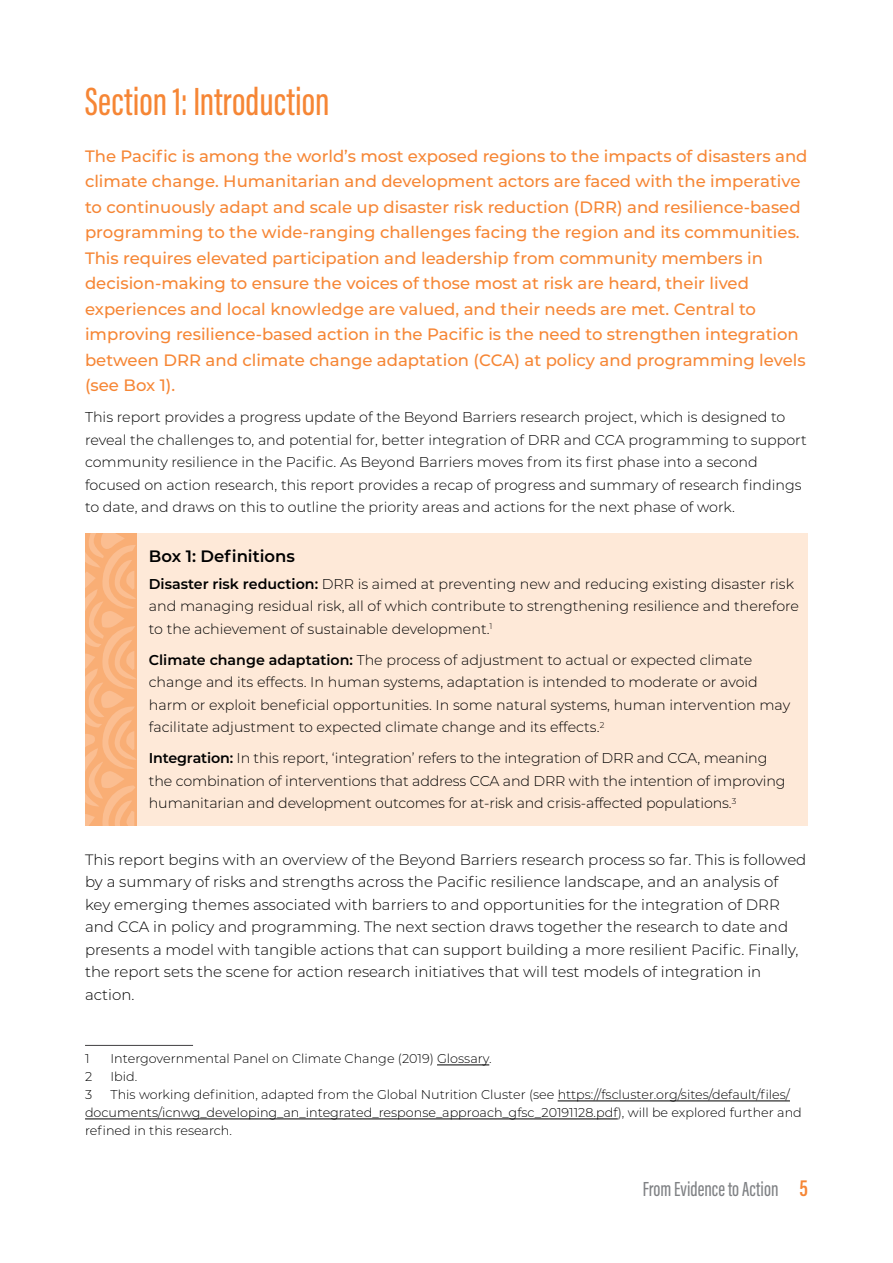
<style>
.page{position:relative;width:893px;height:1263px;background:#fff}
.page>*{position:absolute;margin:0;border:0;box-sizing:border-box;transform-origin:0 0}
.t1{font:500 40.5px "Acumin Pro Extra Cond";color:#f68635}
.t2{font:500 21px "Acumin Pro Extra Cond";color:#808285}
.t3{font:500 16.5px/25.5px "Montserrat";color:#f68635}
.t4{font:600 16.5px "Montserrat";color:#000}
.t5{font:300 15px/22.5px "Montserrat";color:#000}
.t6{font:300 14.25px/22.5px "Montserrat";color:#000}
.t7{font:300 12.75px/18px "Montserrat";color:#000}
.s1{font-weight:600}
.s2{font-weight:600;font-size:24px;color:#f68635}
</style>
<div class="page">
<hr style="left:85px;top:1045px;width:108px;height:1px;background:#414042">
<hr style="left:437px;top:1065px;width:52px;height:1px;background:#000">
<hr style="left:558px;top:1101px;width:232px;height:1px;background:#000">
<hr style="left:85px;top:1119px;width:533px;height:1px;background:#000">
<div style="left:85px;top:533px;width:723px;height:292px;background:#fee9d8"></div>
<svg style="left:85px;top:534px;width:51px;height:291px"></svg>
<h1 class="t1" style="left:85px;top:77px;width:246px">Section 1: Introduction</h1>
<p class="t3" style="left:85px;top:142px;width:724px">The Pacific is among the world’s most exposed regions to the impacts of disasters and climate change. Humanitarian and development actors are faced with the imperative to continuously adapt and scale up disaster risk reduction (DRR) and resilience-based programming to the wide-ranging challenges facing the region and its communities.<br>This requires elevated participation and leadership from community members in decision-making to ensure the voices of those most at risk are heard, their lived experiences and local knowledge are valued, and their needs are met. Central to improving resilience-based action in the Pacific is the need to strengthen integration between DRR and climate change adaptation (CCA) at policy and programming levels (see Box 1).</p>
<p class="t6" style="left:85px;top:405px;width:723px">This report provides a progress update of the Beyond Barriers research project, which is designed to reveal the challenges to, and potential for, better integration of DRR and CCA programming to support community resilience in the Pacific. As Beyond Barriers moves from its first phase into a second focused on action research, this report provides a recap of progress and summary of research findings to date, and draws on this to outline the priority areas and actions for the next phase of work.</p>
<p class="t4" style="left:149px;top:545px;width:148px">Box 1: Definitions</p>
<p class="t6" style="left:149px;top:572px;width:652px"><span class="s1">Disaster risk reduction:</span> DRR is aimed at preventing new and reducing existing disaster risk and managing residual risk, all of which contribute to strengthening resilience and therefore to the achievement of sustainable development.<sup>1</sup></p>
<p class="t6" style="left:149px;top:648px;width:643px"><span class="s1">Climate change adaptation:</span> The process of adjustment to actual or expected climate change and its effects. In human systems, adaptation is intended to moderate or avoid harm or exploit beneficial opportunities. In some natural systems, human intervention may facilitate adjustment to expected climate change and its effects.<sup>2</sup></p>
<p class="t6" style="left:149px;top:747px;width:638px"><span class="s1">Integration:</span> In this report, ‘integration’ refers to the integration of DRR and CCA, meaning the combination of interventions that address CCA and DRR with the intention of improving humanitarian and development outcomes for at-risk and crisis-affected populations.<sup>3</sup></p>
<p class="t5" style="left:85px;top:848px;width:723px">This report begins with an overview of the Beyond Barriers research process so far. This is followed by a summary of risks and strengths across the Pacific resilience landscape, and an analysis of key emerging themes associated with barriers to and opportunities for the integration of DRR and CCA in policy and programming. The next section draws together the research to date and presents a model with tangible actions that can support building a more resilient Pacific. Finally, the report sets the scene for action research initiatives that will test models of integration in action.</p>
<p class="t7" style="left:85px;top:1049px;width:6px">1</p>
<p class="t7" style="left:111px;top:1049px;width:383px">Intergovernmental Panel on Climate Change (2019) Glossary.</p>
<p class="t7" style="left:85px;top:1067px;width:9px">2</p>
<p class="t7" style="left:111px;top:1067px;width:28px">Ibid.</p>
<p class="t7" style="left:85px;top:1085px;width:9px">3</p>
<p class="t7" style="left:85px;top:1085px;width:718px;text-indent:26px">This working definition, adapted from the Global Nutrition Cluster (see https://fscluster.org/sites/default/files/ documents/icnwg_developing_an_integrated_response_approach_gfsc_20191128.pdf), will be explored further and refined in this research.</p>
<h2 class="t2" style="left:643px;top:1176px;width:167px">From Evidence to Action <span class="s2">5</span></h2>
</div>
